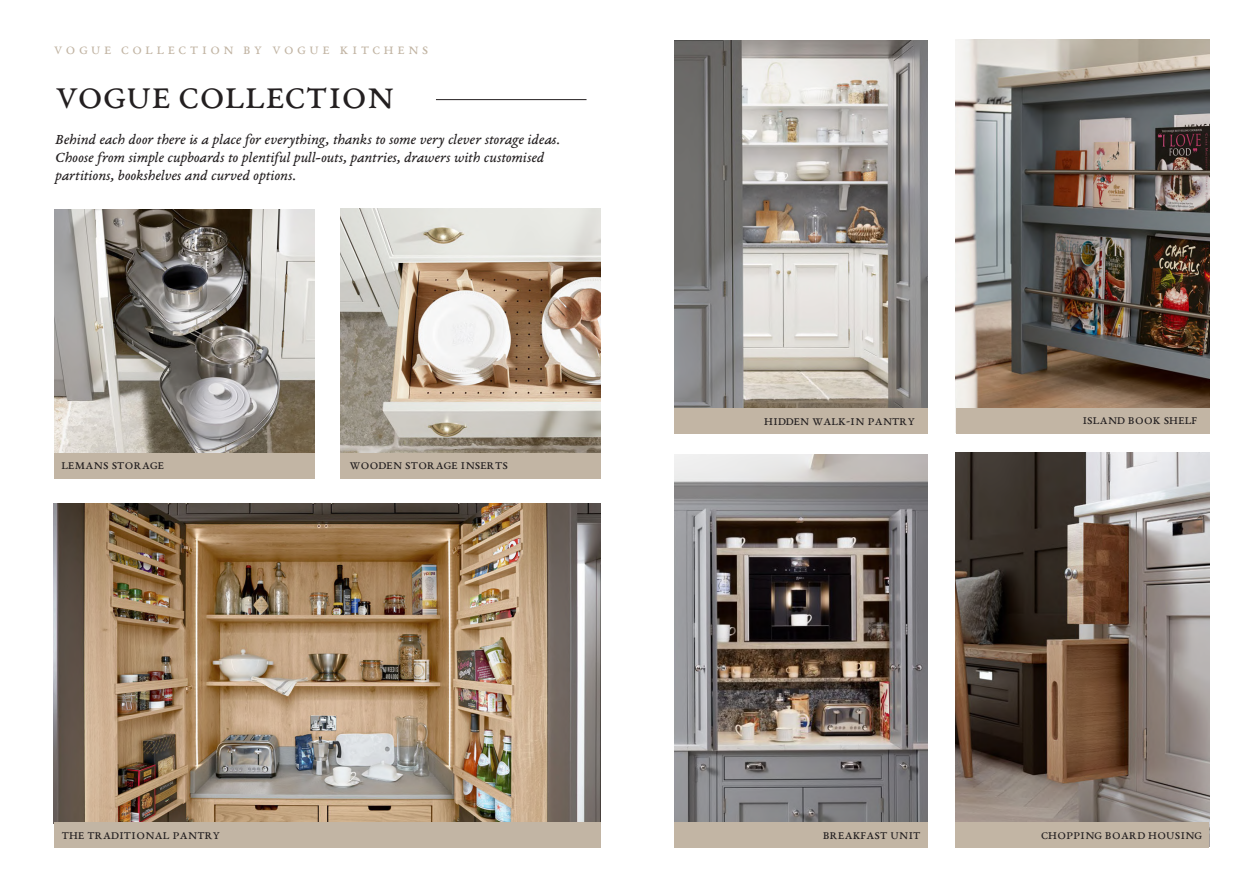
<style>
.page{position:relative;width:1259px;height:893px;background:#fff}
.page>*{position:absolute;margin:0;border:0;box-sizing:border-box;transform-origin:0 0}
.t1{font:43.5px "EB Garamond 12 All SC";letter-spacing:.01em;color:#231f20}
.t2{font:16.5px "EB Garamond 12 All SC";letter-spacing:.22em;color:#c2b5a4}
.t3{font:italic 15px/18px "EB Garamond 08";color:#231f20}
.t4{font:15px "EB Garamond 12 All SC";color:#231f20}
</style>
<div class="page">
<img style="left:55px;top:209px;width:260px;height:244px">
<img style="left:340px;top:208px;width:261px;height:245px">
<div style="left:340px;top:453px;width:261px;height:26px;background:#c2b5a4"></div>
<div style="left:54px;top:453px;width:261px;height:26px;background:#c2b5a4"></div>
<img style="left:54px;top:503px;width:547px;height:320px">
<div style="left:54px;top:823px;width:547px;height:25px;background:#c2b5a4"></div>
<hr style="left:436px;top:99px;width:150px;height:1px;background:#231f20">
<img style="left:674px;top:41px;width:253px;height:367px">
<img style="left:674px;top:454px;width:253px;height:369px">
<img style="left:955px;top:39px;width:254px;height:394px">
<img style="left:955px;top:453px;width:254px;height:370px">
<div style="left:674px;top:408px;width:253px;height:26px;background:#c2b5a4"></div>
<div style="left:674px;top:823px;width:253px;height:25px;background:#c2b5a4"></div>
<div style="left:956px;top:408px;width:253px;height:26px;background:#c2b5a4"></div>
<div style="left:955px;top:823px;width:254px;height:25px;background:#c2b5a4"></div>
<h5 class="t2" style="left:54px;top:37px;width:376px">Vogue Collection BY VOGUE kitchens</h5>
<h5 class="t1" style="left:55px;top:62px;width:340px">Vogue Collection</h5>
<h5 class="t3" style="left:55px;top:131px;width:506px">Behind each door there is a place for everything, thanks to some very clever storage ideas.<br>Choose from simple cupboards to plentiful pull-outs, pantries, drawers with customised partitions, bookshelves and curved options.</h5>
<p class="t4" style="left:61px;top:453px;width:104px">lemans storage</p>
<p class="t4" style="left:350px;top:453px;width:160px">wooden storage inserts</p>
<p class="t4" style="left:62px;top:823px;width:160px">The Traditional Pantry</p>
<p class="t4" style="left:764px;top:409px;width:152px">Hidden walk-in pantry</p>
<p class="t4" style="left:1082px;top:409px;width:116px">Island Book Shelf</p>
<p class="t4" style="left:823px;top:823px;width:99px">breakfast unit</p>
<p class="t4" style="left:1041px;top:823px;width:162px">chopping board housing</p>
</div>
